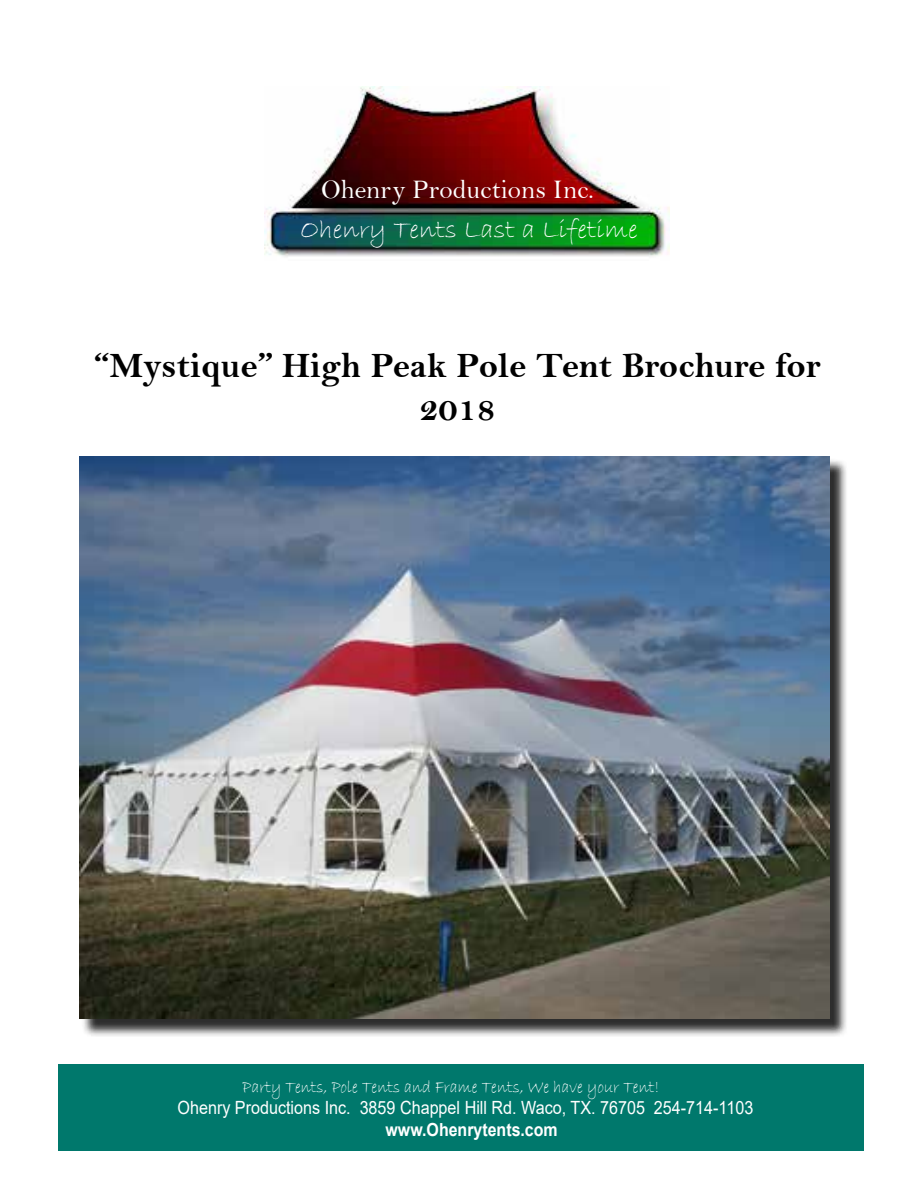
<style>
.page{position:relative;width:918px;height:1188px;background:#fff}
.page>*{position:absolute;margin:0;border:0;box-sizing:border-box;transform-origin:0 0}
.t1{font:36px/43.2px "Bell MT Bold";color:#000;text-align:center}
.t2{font:27px "Bradley Hand ITC";color:#fff}
.t3{font:27px "Bell";color:#fff}
.t4{font:18.15px "Arial";color:#fff;scale:.89 1}
.t5{font:18.15px "Bradley Hand ITC";color:#fff;scale:.89 1}
.t6{font:700 18px "Arial";color:#fff;scale:.89 1}
</style>
<div class="page">
<div style="left:58px;top:1065px;width:806px;height:86px;background:#00786c"></div>
<div style="left:81px;top:458px;width:767px;height:579px;background:#000;opacity:.83"></div>
<img style="left:79px;top:456px;width:750px;height:563px">
<img style="left:265px;top:86px;width:405px;height:171px">
<h2 class="t3" style="left:321px;top:173px;width:274px">Ohenry Productions Inc.</h2>
<h2 class="t2" style="left:300px;top:212px;width:339px">Ohenry Tents Last a Lifetime</h2>
<h1 class="t1" style="left:95px;top:344px;width:728px">“Mystique” High Peak Pole Tent Brochure for<br>2018</h1>
<p class="t5" style="left:243px;top:1076px;width:470px">Party Tents, Pole Tents and Frame Tents, We have your Tent!</p>
<p class="t4" style="left:178px;top:1095px;width:648px">Ohenry Productions Inc. 3859 Chappel Hill Rd. Waco, TX. 76705 254-714-1103</p>
<p class="t6" style="left:386px;top:1117px;width:195px">www.Ohenrytents.com</p>
</div>
